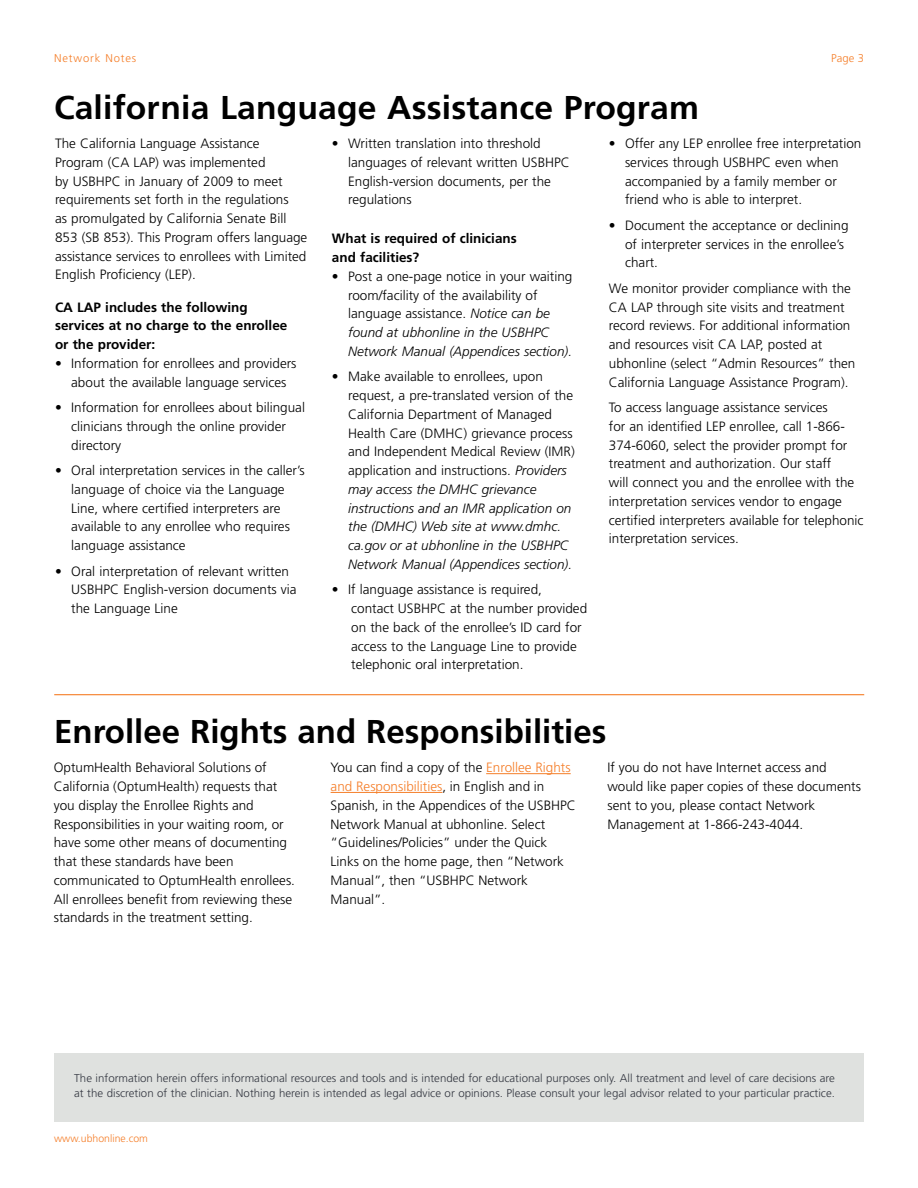
<style>
.page{position:relative;width:918px;height:1188px;background:#fff}
.page>*{position:absolute;margin:0;border:0;box-sizing:border-box;transform-origin:0 0}
.t1{font:700 33px "Frutiger";color:#000}
.t2{font:300 13.5px/18.8px "Frutiger";color:#000}
.t3{font:700 13.5px/18.8px "Frutiger";color:#000}
.t4{font:300 11.25px/15px "Frutiger";color:#343741}
.t5{font:300 11.25px "Frutiger";letter-spacing:.075em;color:#f57e29}
.t6{font:300 10.5px "Frutiger";color:#f57e29}
.s1{font-style:italic}
.s2{color:#f57e29}
</style>
<div class="page">
<hr style="left:54px;top:694px;width:810px;height:1px;background:#f57e29">
<hr style="left:486px;top:773px;width:85px;height:1px;background:#f57e29">
<hr style="left:331px;top:792px;width:111px;height:1px;background:#f57e29">
<div style="left:54px;top:1053px;width:810px;height:68px;background:#dfe1df"></div>
<p class="t5" style="left:54px;top:52px;width:84px">Network Notes</p>
<p class="t5" style="left:831px;top:52px;width:34px">Page 3</p>
<h1 class="t1" style="left:54px;top:88px;width:646px">California Language Assistance Program</h1>
<p class="t2" style="left:55px;top:134px;width:254px">The California Language Assistance Program (CA LAP) was implemented<br>by USBHPC in January of 2009 to meet requirements set forth in the regulations<br>as promulgated by California Senate Bill 853 (SB 853). This Program offers language assistance services to enrollees with Limited English Proficiency (LEP).</p>
<p class="t3" style="left:55px;top:298px;width:234px">CA LAP includes the following services at no charge to the enrollee or the provider:</p>
<p class="t2" style="left:55px;top:354px;width:243px;text-align:center">• Information for enrollees and providers about the available language services</p>
<p class="t2" style="left:71px;top:398px;width:235px;text-indent:-16px">• Information for enrollees about bilingual clinicians through the online provider directory</p>
<p class="t2" style="left:71px;top:461px;width:235px;text-indent:-16px">• Oral interpretation services in the caller’s language of choice via the Language Line, where certified interpreters are available to any enrollee who requires language assistance</p>
<p class="t2" style="left:71px;top:562px;width:227px;text-indent:-16px">• Oral interpretation of relevant written<br>USBHPC English-version documents via the Language Line</p>
<p class="t2" style="left:348px;top:134px;width:223px;text-indent:-16px">• Written translation into threshold languages of relevant written USBHPC<br>English-version documents, per the regulations</p>
<p class="t3" style="left:332px;top:229px;width:186px">What is required of clinicians and facilities?</p>
<p class="t2" style="left:348px;top:267px;width:226px;text-indent:-16px">• Post a one-page notice in your waiting room/facility of the availability of language assistance. <span class="s1">Notice can be found at ubhonline in the USBHPC Network Manual (Appendices section).</span></p>
<p class="t2" style="left:348px;top:368px;width:228px;text-indent:-16px">• Make available to enrollees, upon request, a pre-translated version of the California Department of Managed Health Care (DMHC) grievance process and Independent Medical Review (IMR) application and instructions. <span class="s1">Providers may access the DMHC grievance instructions and an IMR application on the (DMHC) Web site at www.dmhc. ca.gov or at ubhonline in the USBHPC Network Manual (Appendices section).</span></p>
<p class="t2" style="left:351px;top:581px;width:238px;text-indent:-19px">• If language assistance is required, contact USBHPC at the number provided on the back of the enrollee’s ID card for access to the Language Line to provide telephonic oral interpretation.</p>
<p class="t2" style="left:625px;top:134px;width:238px;text-indent:-16px">• Offer any LEP enrollee free interpretation services through USBHPC even when accompanied by a family member or friend who is able to interpret.</p>
<p class="t2" style="left:625px;top:216px;width:225px;text-indent:-16px">• Document the acceptance or declining of interpreter services in the enrollee’s chart.</p>
<p class="t2" style="left:609px;top:279px;width:248px">We monitor provider compliance with the CA LAP through site visits and treatment record reviews. For additional information and resources visit CA LAP, posted at ubhonline (select “Admin Resources” then California Language Assistance Program).</p>
<p class="t2" style="left:609px;top:398px;width:256px">To access language assistance services<br>for an identified LEP enrollee, call 1-866- 374-6060, select the provider prompt for treatment and authorization. Our staff<br>will connect you and the enrollee with the interpretation services vendor to engage certified interpreters available for telephonic interpretation services.</p>
<h1 class="t1" style="left:54px;top:713px;width:554px">Enrollee Rights and Responsibilities</h1>
<p class="t2" style="left:54px;top:758px;width:243px">OptumHealth Behavioral Solutions of California (OptumHealth) requests that you display the Enrollee Rights and Responsibilities in your waiting room, or have some other means of documenting that these standards have been communicated to OptumHealth enrollees.<br>All enrollees benefit from reviewing these standards in the treatment setting.</p>
<p class="t2" style="left:331px;top:758px;width:247px">You can find a copy of the <span class="s2">Enrollee Rights and Responsibilities</span>, in English and in Spanish, in the Appendices of the USBHPC Network Manual at ubhonline. Select “Guidelines/Policies” under the Quick Links on the home page, then “Network Manual”, then “USBHPC Network Manual”.</p>
<p class="t2" style="left:607px;top:759px;width:255px">If you do not have Internet access and would like paper copies of these documents sent to you, please contact Network Management at 1-866-243-4044.</p>
<p class="t4" style="left:74px;top:1070px;width:762px">The information herein offers informational resources and tools and is intended for educational purposes only. All treatment and level of care decisions are at the discretion of the clinician. Nothing herein is intended as legal advice or opinions. Please consult your legal advisor related to your particular practice.</p>
<p class="t6" style="left:54px;top:1132px;width:95px">www.ubhonline.com</p>
</div>
